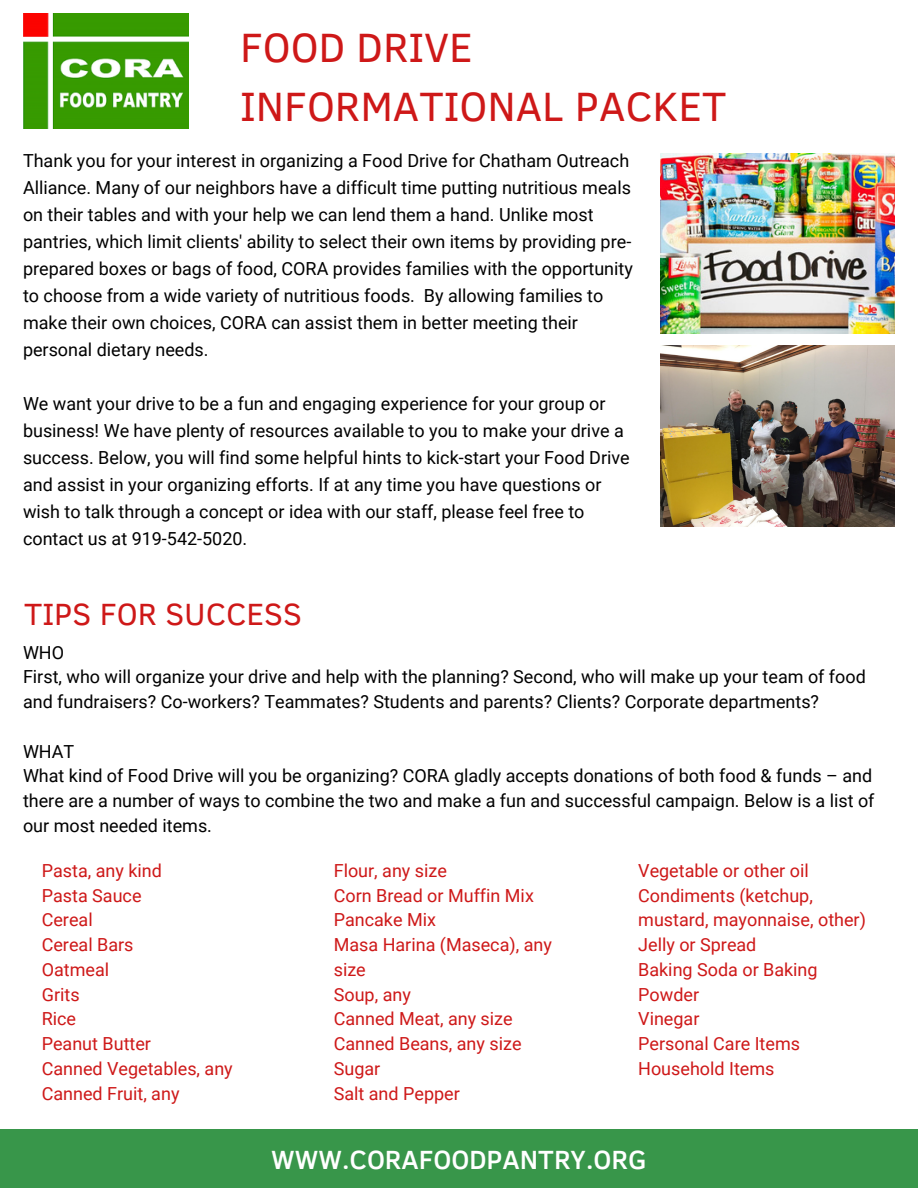
<style>
.page{position:relative;width:918px;height:1188px;background:#fff}
.page>*{position:absolute;margin:0;border:0;box-sizing:border-box;transform-origin:0 0}
.t1{font:42px/58.5px "Clear Sans";color:#ce1818}
.t2{font:31.5px "Clear Sans";color:#ce1818}
.t3{font:500 27px "Clear Sans";color:#fff}
.t4{font:18px/27px "Roboto";color:#000}
.t5{font:18px/24.8px "Roboto";color:#ce1818}
</style>
<div class="page">
<img style="left:23px;top:14px;width:165px;height:114px">
<div style="left:0;top:1130px;width:917px;height:58px;background:#38964a"></div>
<img style="left:661px;top:154px;width:234px;height:180px">
<img style="left:661px;top:345px;width:234px;height:181px">
<h1 class="t1" style="left:240px;top:16px;width:488px">FOOD DRIVE<br>INFORMATIONAL PACKET</h1>
<p class="t4" style="left:23px;top:147px;width:611px">Thank you for your interest in organizing a Food Drive for Chatham Outreach Alliance. Many of our neighbors have a difficult time putting nutritious meals on their tables and with your help we can lend them a hand. Unlike most pantries, which limit clients' ability to select their own items by providing pre&shy;prepared boxes or bags of food, CORA provides families with the opportunity to choose from a wide variety of nutritious foods. By allowing families to make their own choices, CORA can assist them in better meeting their personal dietary needs.</p>
<p class="t4" style="left:23px;top:390px;width:608px">We want your drive to be a fun and engaging experience for your group or business! We have plenty of resources available to you to make your drive a success. Below, you will find some helpful hints to kick-start your Food Drive and assist in your organizing efforts. If at any time you have questions or wish to talk through a concept or idea with our staff, please feel free to contact us at 919-542-5020.</p>
<h2 class="t2" style="left:24px;top:591px;width:279px">TIPS FOR SUCCESS</h2>
<p class="t4" style="left:23px;top:640px;width:844px;line-height:24.8px">WHO<br>First, who will organize your drive and help with the planning? Second, who will make up your team of food and fundraisers? Co-workers? Teammates? Students and parents? Clients? Corporate departments?</p>
<p class="t4" style="left:23px;top:739px;width:853px;line-height:24.8px">WHAT<br>What kind of Food Drive will you be organizing? CORA gladly accepts donations of both food &amp; funds – and there are a number of ways to combine the two and make a fun and successful campaign. Below is a list of our most needed items.</p>
<p class="t5" style="left:42px;top:858px;width:193px">Pasta, any kind<br>Pasta Sauce<br>Cereal<br>Cereal Bars<br>Oatmeal<br>Grits<br>Rice<br>Peanut Butter<br>Canned Vegetables, any<br>Canned Fruit, any</p>
<p class="t5" style="left:334px;top:858px;width:220px">Flour, any size<br>Corn Bread or Muffin Mix<br>Pancake Mix<br>Masa Harina (Maseca), any size<br>Soup, any<br>Canned Meat, any size<br>Canned Beans, any size<br>Sugar<br>Salt and Pepper</p>
<p class="t5" style="left:638px;top:858px;width:229px">Vegetable or other oil<br>Condiments (ketchup, mustard, mayonnaise, other)<br>Jelly or Spread<br>Baking Soda or Baking<br>Powder<br>Vinegar<br>Personal Care Items<br>Household Items</p>
<h3 class="t3" style="left:271px;top:1140px;width:377px">WWW.CORAFOODPANTRY.ORG</h3>
</div>
